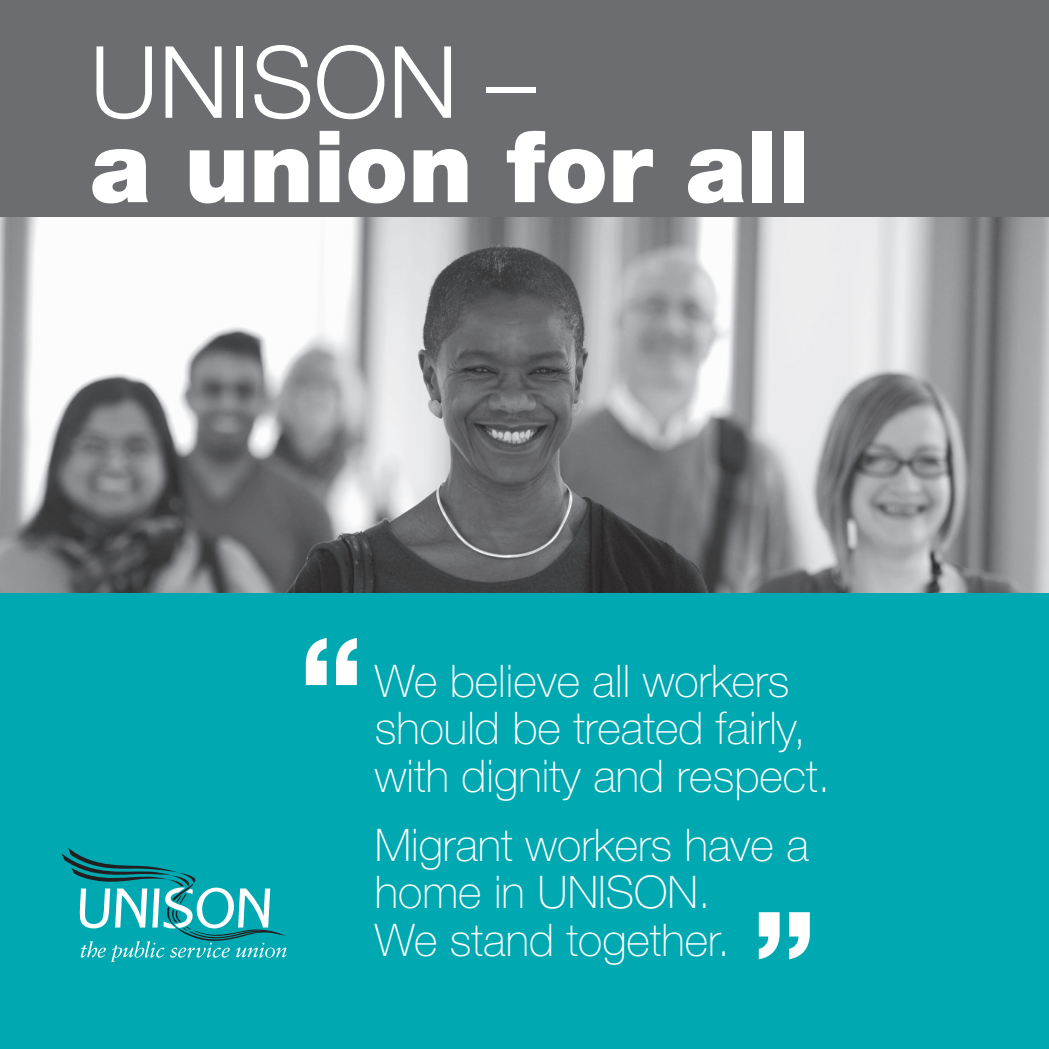
<style>
.page{position:relative;width:1049px;height:1049px;background:#fff}
.page>*{position:absolute;margin:0;border:0;box-sizing:border-box;transform-origin:0 0}
.t1{font:800 130.75px "Helvetica Neue";color:#fff}
.t2{font:900 99.75px "Helvetica Neue";color:#fff}
.t3{font:300 99.75px "Helvetica Neue";color:#fff}
.t4{font:100 45px/47.5px "Helvetica Neue";color:#fff}
</style>
<div class="page">
<div style="left:0;top:238px;width:1049px;height:811px;background:#00a9b1"></div>
<div style="left:0;top:0;width:1049px;height:220px;background:#6c6d70"></div>
<svg style="left:62px;top:848px;width:225px;height:114px"></svg>
<img style="left:0;top:218px;width:1049px;height:374px">
<h2 class="t3" style="left:90px;top:21px;width:447px">UNISON –</h2>
<h2 class="t2" style="left:90px;top:107px;width:721px">a union for all</h2>
<h1 class="t1" style="left:299px;top:607px;width:67px">“</h1>
<p class="t4" style="left:375px;top:657px;width:457px">We believe all workers should be treated fairly, with dignity and respect.</p>
<p class="t4" style="left:375px;top:821px;width:436px">Migrant workers have a home in UNISON.<br>We stand together.</p>
<h1 class="t1" style="left:817px;top:990px;width:67px;rotate:-180deg">“</h1>
</div>
